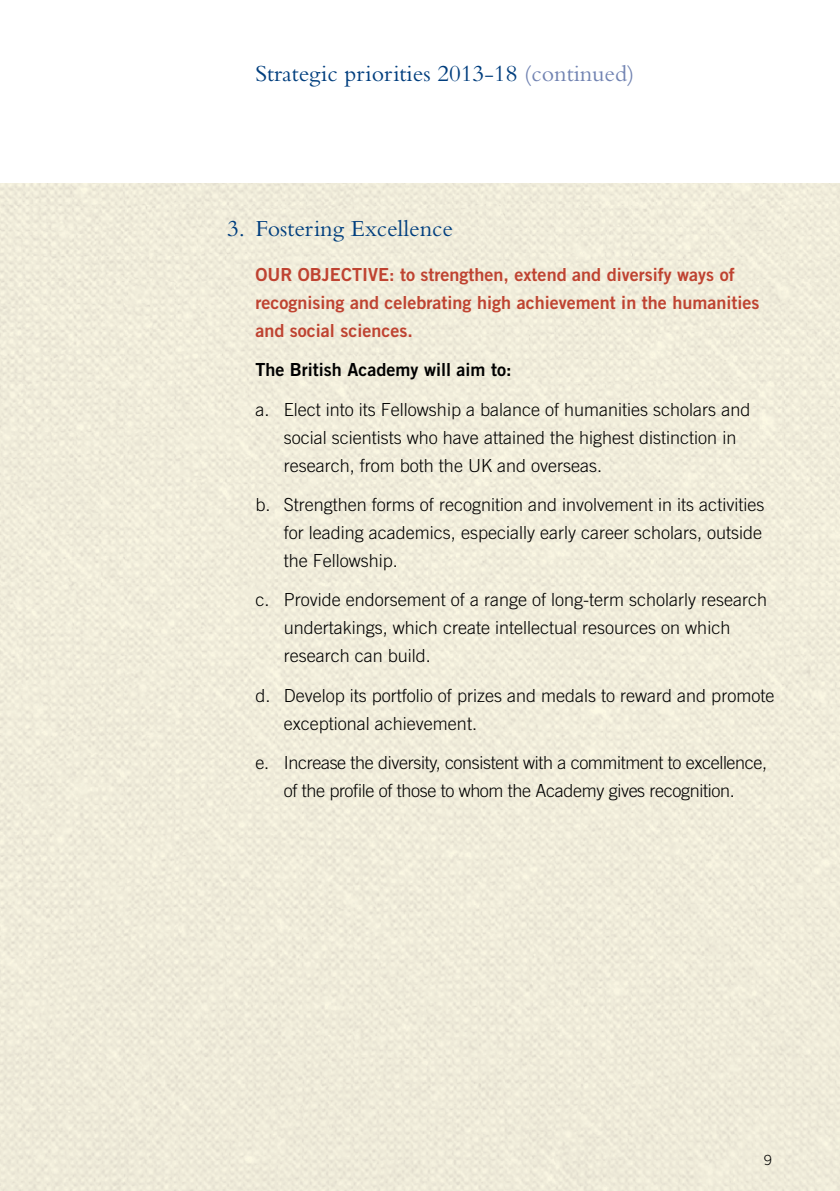
<style>
.page{position:relative;width:840px;height:1191px;background:#fff}
.page>*{position:absolute;margin:0;border:0;box-sizing:border-box;transform-origin:0 0}
.t1{font:24px "Bembo";color:#003e7e}
.t2{font:300 18px/28px "Trade Gothic";color:#000}
.t3{font:18px/28px "Trade Gothic Bold Two";color:#bf4331}
.t4{font:300 18px/28px "Trade Gothic";letter-spacing:-.02em;color:#000;text-align:center}
.t5{font:18px "Trade Gothic Bold Two";color:#000}
.t6{font:300 14px "Trade Gothic";color:#000}
.s1{color:#7183b2}
</style>
<div class="page">
<div style="left:0;top:183px;width:839px;height:1008px;background:#f0ecda"></div>
<h1 class="t1" style="left:255px;top:59px;width:380px">Strategic priorities 2013-18 <span class="s1">(continued)</span></h1>
<h1 class="t1" style="left:227px;top:214px;width:227px">3. Fostering Excellence</h1>
<p class="t3" style="left:255px;top:260px;width:505px">OUR OBJECTIVE: to strengthen, extend and diversify ways of recognising and celebrating high achievement in the humanities and social sciences.</p>
<p class="t5" style="left:255px;top:358px;width:257px">The British Academy will aim to:</p>
<p class="t2" style="left:283px;top:395px;width:468px;text-indent:-28px">a. Elect into its Fellowship a balance of humanities scholars and social scientists who have attained the highest distinction in research, from both the UK and overseas.</p>
<p class="t2" style="left:283px;top:490px;width:482px;text-align:justify;text-indent:-28px">b. Strengthen forms of recognition and involvement in its activities for leading academics, especially early career scholars, outside the Fellowship.</p>
<p class="t2" style="left:283px;top:585px;width:484px;text-indent:-28px">c. Provide endorsement of a range of long-term scholarly research undertakings, which create intellectual resources on which research can build.</p>
<p class="t2" style="left:283px;top:681px;width:492px;text-indent:-28px">d. Develop its portfolio of prizes and medals to reward and promote exceptional achievement.</p>
<p class="t4" style="left:255px;top:748px;width:513px">e. Increase the diversity, consistent with a commitment to excellence, of the profile of those to whom the Academy gives recognition.</p>
<p class="t6" style="left:763px;top:1151px;width:9px">9</p>
</div>
